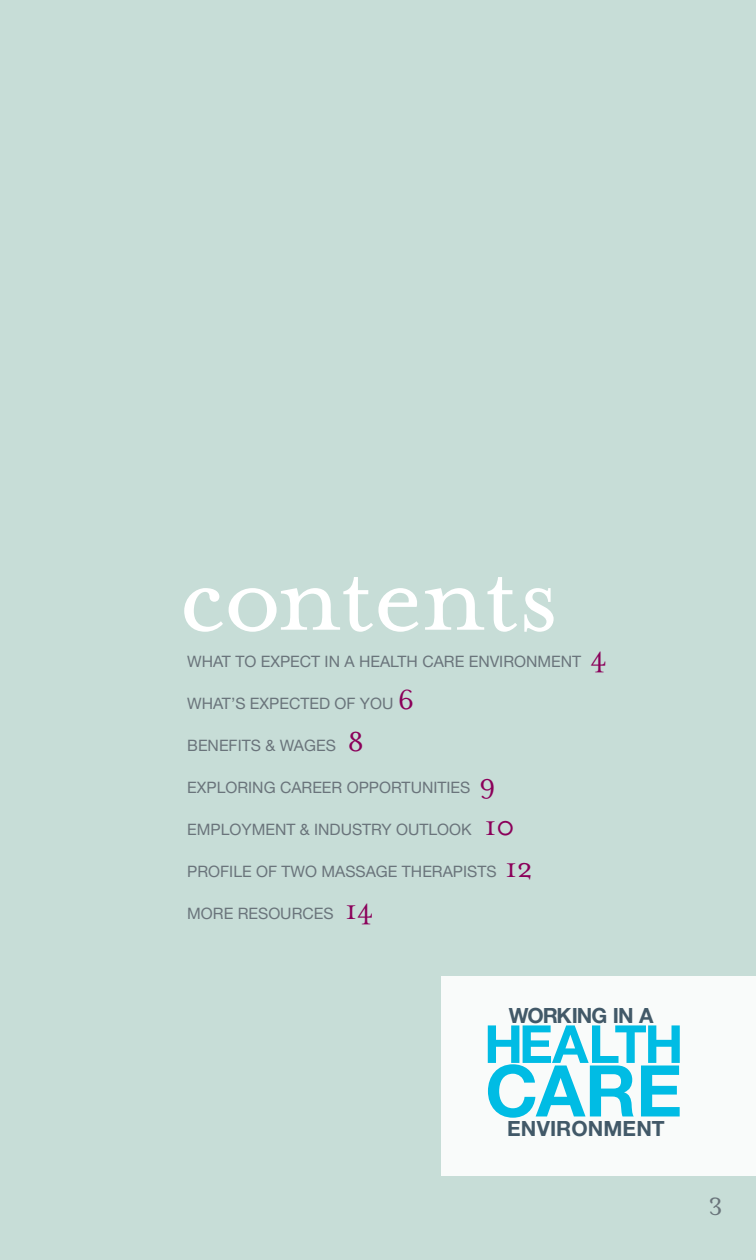
<style>
.page{position:relative;width:756px;height:1260px;background:#c7ddd7}
.page>*{position:absolute;margin:0;border:0;box-sizing:border-box;transform-origin:0 0}
.t1{font:119px "Mrs Eaves Roman";letter-spacing:-.02em;color:#fff}
.t2{font:700 71.4px "Helvetica Neue LT Std";color:#00bce4}
.t3{font:700 52.5px "Helvetica Neue LT Std";letter-spacing:-.04em;color:#00bce4}
.t4{font:28px "Mrs Eaves Roman";color:#6a747b}
.t5{font:700 21px "Helvetica Neue LT Std";letter-spacing:.005em;color:#425968}
.t6{font:700 21px "Helvetica Neue LT Std";letter-spacing:-.05em;color:#425968}
.t7{font:15.75px "Helvetica Neue LT Std";color:#6a747b}
.s1{font-family:"Mrs Eaves Roman";font-size:31.5px;color:#8b005a}
</style>
<div class="page">
<div style="left:441px;top:976px;width:315px;height:200px;background:#fff"></div>
<h1 class="t1" style="left:178px;top:530px;width:381px">contents</h1>
<p class="t7" style="left:187px;top:652px;width:421px">WHAT TO EXPECT IN A HEALTH CARE ENVIRONMENT <span class="s1">4</span></p>
<p class="t7" style="left:187px;top:694px;width:229px">WHAT’S EXPECTED OF YOU <span class="s1">6</span></p>
<p class="t7" style="left:187px;top:736px;width:178px">BENEFITS &amp; WAGES <span class="s1">8</span></p>
<p class="t7" style="left:187px;top:778px;width:310px">EXPLORING CAREER OPPORTUNITIES <span class="s1">9</span></p>
<p class="t7" style="left:187px;top:820px;width:329px">EMPLOYMENT &amp; INDUSTRY OUTLOOK <span class="s1">10</span></p>
<p class="t7" style="left:187px;top:862px;width:348px">PROFILE OF TWO MASSAGE THERAPISTS <span class="s1">12</span></p>
<p class="t7" style="left:187px;top:904px;width:188px">MORE RESOURCES <span class="s1">14</span></p>
<h3 class="t6" style="left:509px;top:1002px;width:146px">WORKING IN A</h3>
<h3 class="t3" style="left:484px;top:1012px;width:201px">HEALTH</h3>
<h2 class="t2" style="left:485px;top:1047px;width:199px">CARE</h2>
<h3 class="t5" style="left:507px;top:1115px;width:159px">ENVIRONMENT</h3>
<h3 class="t4" style="left:709px;top:1187px;width:16px">3</h3>
</div>
